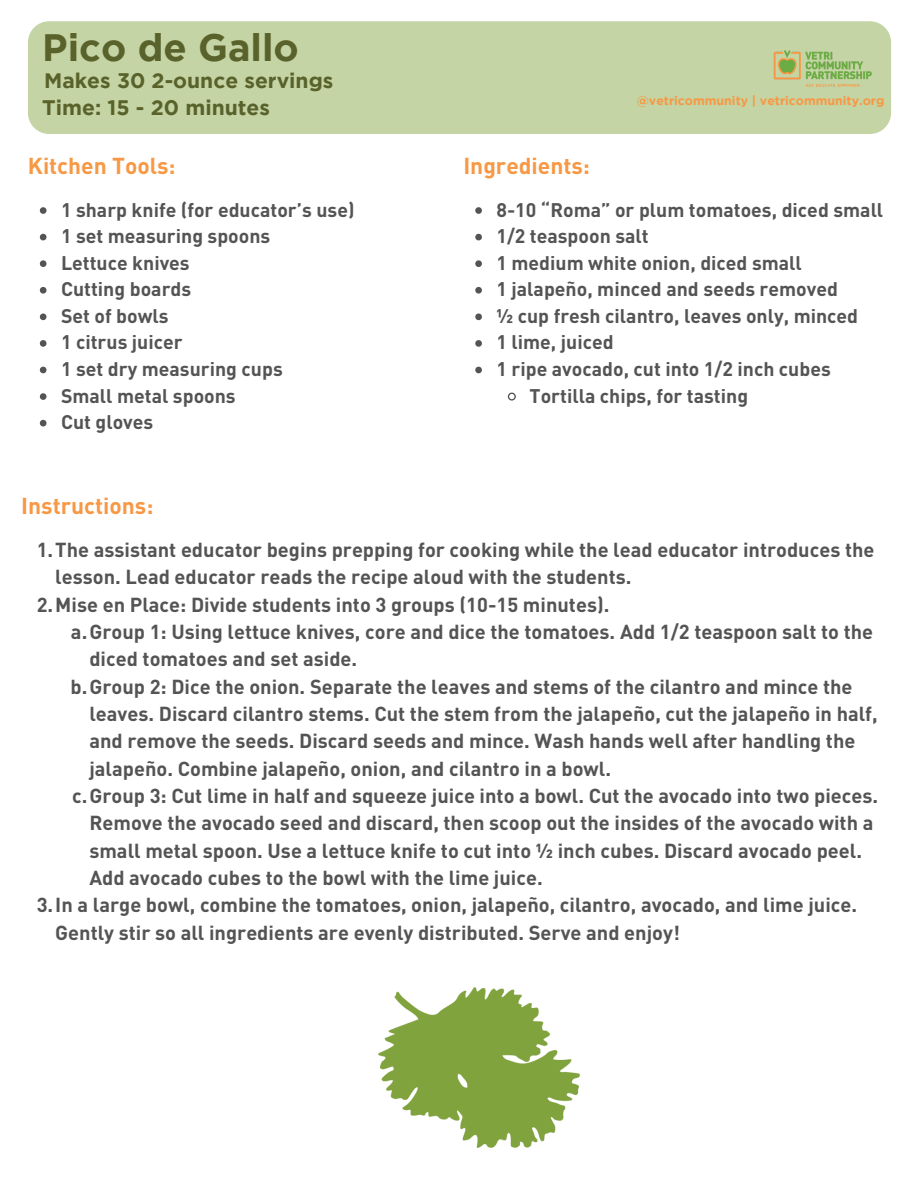
<style>
.page{position:relative;width:918px;height:1188px;background:#fff}
.page>*{position:absolute;margin:0;border:0;box-sizing:border-box;transform-origin:0 0}
.t1{font:700 38.1px "Gotham";color:#5a622c}
.t2{font:700 22.8px "DIN";color:#f89844}
.t3{font:700 21px "Gotham";color:#5a622c}
.t4{font:700 20.1px/27.3px "DIN";color:#545454}
.t5{font:700 19.5px "DIN";color:#545454}
.t6{font:700 12.3px "Gotham";color:#f89844}
</style>
<div class="page">
<div style="left:28px;top:21px;width:863px;height:113px;background:#c4d4a4;border-radius:21px"></div>
<img style="left:773px;top:50px;width:99px;height:37px">
<svg style="left:475px;top:207px;width:7px;height:7px"></svg>
<svg style="left:475px;top:234px;width:7px;height:6px"></svg>
<svg style="left:475px;top:260px;width:7px;height:7px"></svg>
<svg style="left:475px;top:287px;width:7px;height:7px"></svg>
<svg style="left:475px;top:314px;width:7px;height:6px"></svg>
<svg style="left:475px;top:340px;width:7px;height:7px"></svg>
<svg style="left:475px;top:367px;width:7px;height:6px"></svg>
<svg style="left:507px;top:392px;width:9px;height:9px"></svg>
<img style="left:378px;top:987px;width:202px;height:161px">
<svg style="left:40px;top:207px;width:6px;height:7px"></svg>
<svg style="left:40px;top:234px;width:6px;height:6px"></svg>
<svg style="left:40px;top:260px;width:6px;height:7px"></svg>
<svg style="left:40px;top:287px;width:6px;height:7px"></svg>
<svg style="left:40px;top:314px;width:6px;height:6px"></svg>
<svg style="left:40px;top:340px;width:6px;height:7px"></svg>
<svg style="left:40px;top:367px;width:6px;height:6px"></svg>
<svg style="left:40px;top:393px;width:6px;height:7px"></svg>
<svg style="left:40px;top:420px;width:6px;height:6px"></svg>
<p class="t1" style="left:42px;top:33px;width:258px">Pico de Gallo</p>
<p class="t3" style="left:44px;top:73px;width:291px">Makes 30 2-ounce servings</p>
<p class="t3" style="left:42px;top:100px;width:229px">Time: 15 - 20 minutes</p>
<p class="t2" style="left:28px;top:151px;width:149px">Kitchen Tools:</p>
<p class="t5" style="left:61px;top:197px;width:295px">1 sharp knife (for educator’s use)</p>
<p class="t5" style="left:61px;top:223px;width:211px">1 set measuring spoons</p>
<p class="t5" style="left:61px;top:250px;width:130px">Lettuce knives</p>
<p class="t5" style="left:61px;top:276px;width:132px">Cutting boards</p>
<p class="t5" style="left:61px;top:303px;width:109px">Set of bowls</p>
<p class="t5" style="left:61px;top:330px;width:123px">1 citrus juicer</p>
<p class="t5" style="left:61px;top:356px;width:223px">1 set dry measuring cups</p>
<p class="t5" style="left:61px;top:383px;width:176px">Small metal spoons</p>
<p class="t5" style="left:61px;top:409px;width:94px">Cut gloves</p>
<p class="t6" style="left:637px;top:96px;width:249px">@vetricommunity | vetricommunity.org</p>
<p class="t2" style="left:463px;top:151px;width:128px">Ingredients:</p>
<p class="t5" style="left:496px;top:197px;width:388px">8-10 “Roma” or plum tomatoes, diced small</p>
<p class="t5" style="left:496px;top:223px;width:154px">1/2 teaspoon salt</p>
<p class="t5" style="left:496px;top:250px;width:307px">1 medium white onion, diced small</p>
<p class="t5" style="left:496px;top:276px;width:343px">1 jalapeño, minced and seeds removed</p>
<p class="t5" style="left:496px;top:303px;width:363px">½ cup fresh cilantro, leaves only, minced</p>
<p class="t5" style="left:496px;top:330px;width:119px">1 lime, juiced</p>
<p class="t5" style="left:496px;top:356px;width:336px">1 ripe avocado, cut into 1/2 inch cubes</p>
<p class="t5" style="left:530px;top:383px;width:220px">Tortilla chips, for tasting</p>
<p class="t2" style="left:21px;top:491px;width:134px">Instructions:</p>
<p class="t4" style="left:55px;top:535px;width:821px;text-indent:-19px">1.The assistant educator begins prepping for cooking while the lead educator introduces the lesson. Lead educator reads the recipe aloud with the students.</p>
<p class="t4" style="left:37px;top:590px;width:574px">2.Mise en Place: Divide students into 3 groups (10-15 minutes).</p>
<p class="t4" style="left:89px;top:617px;width:785px;text-indent:-18px">a.Group 1: Using lettuce knives, core and dice the tomatoes. Add 1/2 teaspoon salt to the diced tomatoes and set aside.</p>
<p class="t4" style="left:89px;top:672px;width:790px;text-indent:-19px">b.Group 2: Dice the onion. Separate the leaves and stems of the cilantro and mince the leaves. Discard cilantro stems. Cut the stem from the jalapeño, cut the jalapeño in half, and remove the seeds. Discard seeds and mince. Wash hands well after handling the jalapeño. Combine jalapeño, onion, and cilantro in a bowl.</p>
<p class="t4" style="left:89px;top:781px;width:790px;text-indent:-17px">c.Group 3: Cut lime in half and squeeze juice into a bowl. Cut the avocado into two pieces.<br>Remove the avocado seed and discard, then scoop out the insides of the avocado with a small metal spoon. Use a lettuce knife to cut into ½ inch cubes. Discard avocado peel.<br>Add avocado cubes to the bowl with the lime juice.</p>
<p class="t4" style="left:55px;top:890px;width:803px;text-indent:-19px">3.In a large bowl, combine the tomatoes, onion, jalapeño, cilantro, avocado, and lime juice.<br>Gently stir so all ingredients are evenly distributed. Serve and enjoy!</p>
</div>
